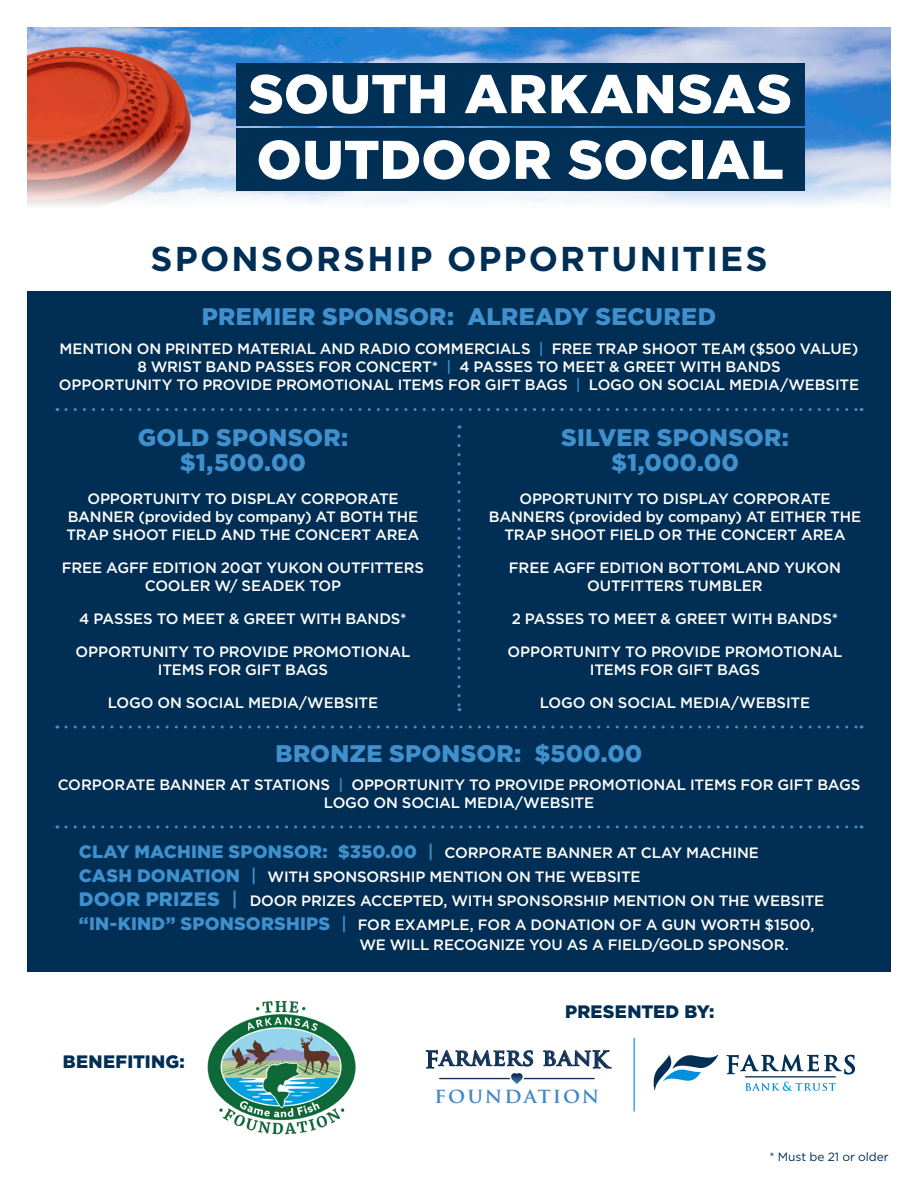
<style>
.page{position:relative;width:918px;height:1188px;background:#fff}
.page>*{position:absolute;margin:0;border:0;box-sizing:border-box;transform-origin:0 0}
.t1{font:900 54.45px/65.7px "Gotham HTF";letter-spacing:.005em;color:#fff}
.t2{font:700 34.5px "Gotham HTF";letter-spacing:.06em;color:#002e54}
.t3{font:900 24px "Gotham HTF";letter-spacing:.005em;color:#3f90cd}
.t4{font:700 22.95px "Trajan Pro";letter-spacing:.025em;color:#113055}
.t5{font:700 20.7px "Trajan Pro";letter-spacing:.1em;color:#4489c8}
.t6{font:900 18px "Gotham HTF";letter-spacing:.015em;color:#002e54}
.t7{font:500 15px/18px "Gotham HTF";letter-spacing:-.01em;color:#fff;text-align:center}
.t8{font:12px "Gotham HTF";color:#002e54}
.s1{color:#3f90cd}
.s2{font-weight:900;font-size:18px;color:#3f90cd}
.s3{font-size:18px;color:#3f90cd}
.s4{font-weight:900;font-size:19.5px;color:#3f90cd}
.s5{font-size:19.5px;color:#3f90cd}
</style>
<div class="page">
<div style="left:27px;top:277px;width:864px;height:695px;background:#002e54"></div>
<svg style="left:458px;top:436px;width:2px;height:275px"></svg>
<svg style="left:66px;top:825px;width:796px;height:3px"></svg>
<svg style="left:66px;top:726px;width:796px;height:3px"></svg>
<svg style="left:66px;top:408px;width:796px;height:3px"></svg>
<img style="left:27px;top:27px;width:864px;height:98px">
<svg style="left:27px;top:125px;width:864px;height:166px"></svg>
<div style="left:236px;top:128px;width:569px;height:63px;background:#003056"></div>
<div style="left:236px;top:63px;width:569px;height:63px;background:#003056"></div>
<svg style="left:726px;top:1054px;width:129px;height:21px"></svg>
<svg style="left:745px;top:1082px;width:91px;height:9px"></svg>
<hr style="left:745px;top:1076px;width:91px;height:1px;background:#003056">
<svg style="left:654px;top:1054px;width:64px;height:37px"></svg>
<svg style="left:439px;top:1073px;width:156px;height:11px"></svg>
<hr style="left:634px;top:1038px;width:1px;height:74px;background:#008fde">
<img style="left:207px;top:1000px;width:149px;height:135px">
<p class="t1" style="left:248px;top:60px;width:545px">SOUTH ARKANSAS<br>OUTDOOR SOCIAL</p>
<p class="t2" style="left:150px;top:239px;width:619px">SPONSORSHIP OPPORTUNITIES</p>
<h2 class="t3" style="left:202px;top:303px;width:516px">PREMIER SPONSOR: ALREADY SECURED</h2>
<p class="t7" style="left:59px;top:339px;width:802px">MENTION ON PRINTED MATERIAL AND RADIO COMMERCIALS <span class="s1">|</span> FREE TRAP SHOOT TEAM ($500 VALUE)<br>8 WRIST BAND PASSES FOR CONCERT* <span class="s1">|</span> 4 PASSES TO MEET &amp; GREET WITH BANDS<br>OPPORTUNITY TO PROVIDE PROMOTIONAL ITEMS FOR GIFT BAGS <span class="s1">|</span> LOGO ON SOCIAL MEDIA/WEBSITE</p>
<p class="t3" style="left:138px;top:423px;width:212px">GOLD SPONSOR:</p>
<p class="t3" style="left:561px;top:423px;width:229px">SILVER SPONSOR:</p>
<p class="t3" style="left:180px;top:449px;width:128px">$1,500.00</p>
<p class="t3" style="left:611px;top:449px;width:129px">$1,000.00</p>
<p class="t7" style="left:87px;top:490px;width:313px">OPPORTUNITY TO DISPLAY CORPORATE</p>
<p class="t7" style="left:519px;top:490px;width:313px">OPPORTUNITY TO DISPLAY CORPORATE</p>
<p class="t7" style="left:68px;top:508px;width:352px">BANNER (provided by company) AT BOTH THE</p>
<p class="t7" style="left:489px;top:508px;width:374px">BANNERS (provided by company) AT EITHER THE</p>
<p class="t7" style="left:67px;top:526px;width:354px">TRAP SHOOT FIELD AND THE CONCERT AREA</p>
<p class="t7" style="left:504px;top:526px;width:343px">TRAP SHOOT FIELD OR THE CONCERT AREA</p>
<p class="t7" style="left:62px;top:559px;width:364px">FREE AGFF EDITION 20QT YUKON OUTFITTERS</p>
<p class="t7" style="left:509px;top:559px;width:334px">FREE AGFF EDITION BOTTOMLAND YUKON</p>
<p class="t7" style="left:145px;top:577px;width:198px">COOLER W/ SEADEK TOP</p>
<p class="t7" style="left:587px;top:577px;width:177px">OUTFITTERS TUMBLER</p>
<p class="t7" style="left:79px;top:610px;width:329px">4 PASSES TO MEET &amp; GREET WITH BANDS*</p>
<p class="t7" style="left:512px;top:610px;width:328px">2 PASSES TO MEET &amp; GREET WITH BANDS*</p>
<p class="t7" style="left:76px;top:643px;width:336px">OPPORTUNITY TO PROVIDE PROMOTIONAL</p>
<p class="t7" style="left:508px;top:643px;width:336px">OPPORTUNITY TO PROVIDE PROMOTIONAL</p>
<p class="t7" style="left:158px;top:661px;width:172px">ITEMS FOR GIFT BAGS</p>
<p class="t7" style="left:590px;top:661px;width:172px">ITEMS FOR GIFT BAGS</p>
<p class="t7" style="left:108px;top:694px;width:272px">LOGO ON SOCIAL MEDIA/WEBSITE</p>
<p class="t7" style="left:540px;top:694px;width:272px">LOGO ON SOCIAL MEDIA/WEBSITE</p>
<h2 class="t3" style="left:276px;top:739px;width:368px">BRONZE SPONSOR: $500.00</h2>
<p class="t7" style="left:58px;top:776px;width:804px">CORPORATE BANNER AT STATIONS <span class="s1">|</span> OPPORTUNITY TO PROVIDE PROMOTIONAL ITEMS FOR GIFT BAGS<br>LOGO ON SOCIAL MEDIA/WEBSITE</p>
<p class="t7" style="left:79px;top:841px;width:747px;line-height:24px;text-align:left"><span class="s2">CLAY MACHINE SPONSOR: $350.00</span> <span class="s3">|</span> CORPORATE BANNER AT CLAY MACHINE<br><span class="s2">CASH DONATION</span> <span class="s3">|</span> WITH SPONSORSHIP MENTION ON THE WEBSITE<br><span class="s4">DOOR PRIZES</span> <span class="s5">|</span> DOOR PRIZES ACCEPTED, WITH SPONSORSHIP MENTION ON THE WEBSITE <span class="s2">“IN-KIND” SPONSORSHIPS</span> <span class="s3">|</span> FOR EXAMPLE, FOR A DONATION OF A GUN WORTH $1500,</p>
<p class="t7" style="left:359px;top:935px;width:431px">WE WILL RECOGNIZE YOU AS A FIELD/GOLD SPONSOR.</p>
<p class="t6" style="left:63px;top:1051px;width:123px">BENEFITING:</p>
<p class="t6" style="left:565px;top:1001px;width:151px">PRESENTED BY:</p>
<p class="t4" style="left:425px;top:1043px;width:186px">Farmers banK</p>
<p class="t5" style="left:434px;top:1083px;width:166px">foundation</p>
<p class="t8" style="left:770px;top:1150px;width:121px">* Must be 21 or older</p>
</div>
